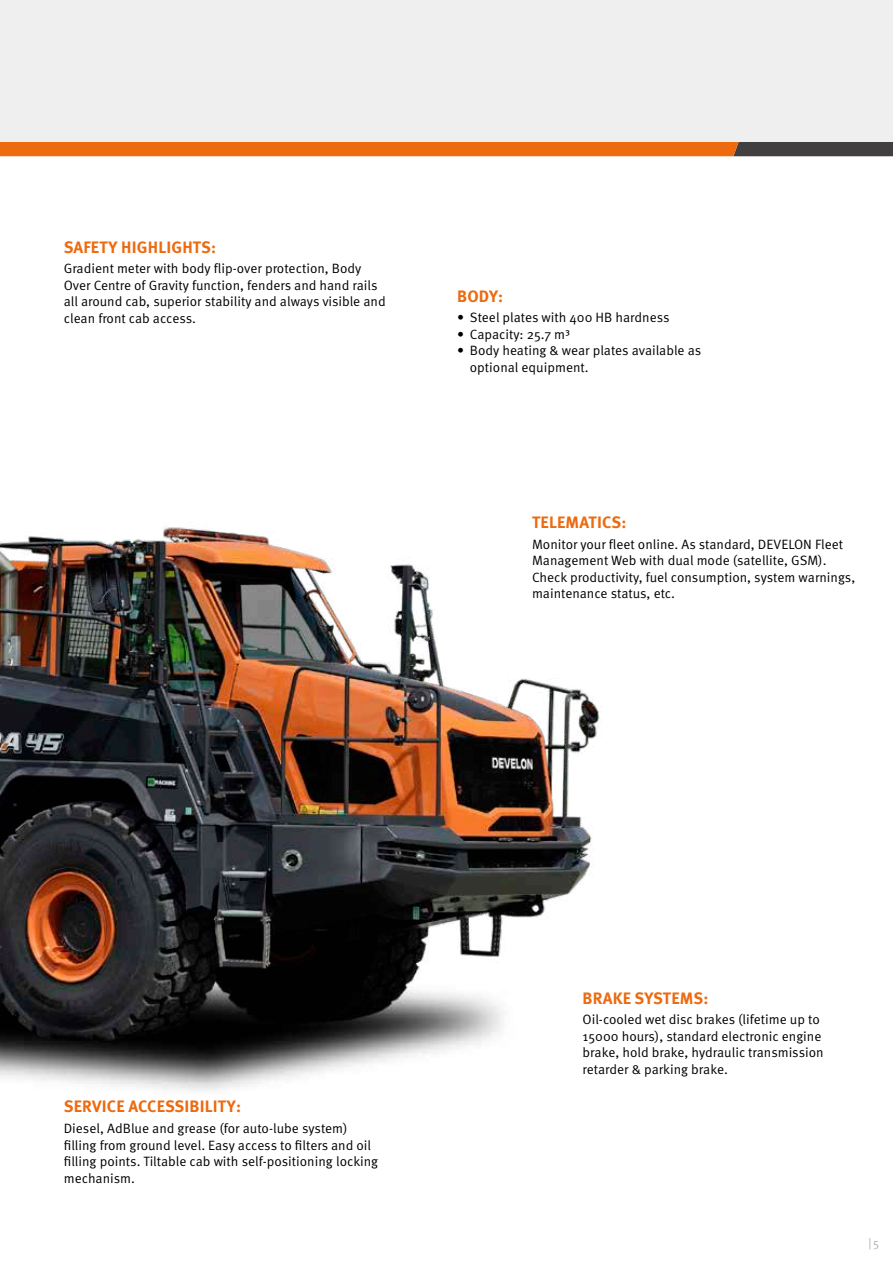
<style>
.page{position:relative;width:893px;height:1263px;background:#fff}
.page>*{position:absolute;margin:0;border:0;box-sizing:border-box;transform-origin:0 0}
.t1{font:700 16.5px "Meta Pro";letter-spacing:.01em;color:#ed6a0f}
.t2{font:13.5px/16.5px "Meta Pro Norm";color:#000}
.t3{font:12px "Meta Pro Norm";color:#b2b2b2}
</style>
<div class="page">
<svg style="left:0;top:141px;width:893px;height:15px;background:#d16b26"></svg>
<div style="left:0;top:0;width:893px;height:141px;background:#efefef"></div>
<img style="left:0;top:526px;width:600px;height:565px">
<p class="t1" style="left:64px;top:234px;width:154px">SAFETY HIGHLIGHTS:</p>
<p class="t2" style="left:64px;top:260px;width:324px">Gradient meter with body flip-over protection, Body Over Centre of Gravity function, fenders and hand rails all around cab, superior stability and always visible and clean front cab access.</p>
<p class="t1" style="left:457px;top:283px;width:48px">BODY:</p>
<p class="t2" style="left:457px;top:309px;width:214px">• Steel plates with 400 HB hardness</p>
<p class="t2" style="left:457px;top:325px;width:115px">• Capacity: 25.7 m3</p>
<p class="t2" style="left:470px;top:342px;width:233px;text-indent:-13px">• Body heating &amp; wear plates available as optional equipment.</p>
<p class="t1" style="left:532px;top:509px;width:96px">TELEMATICS:</p>
<p class="t2" style="left:532px;top:535px;width:325px">Monitor your fleet online. As standard, DEVELON Fleet Management Web with dual mode (satellite, GSM).<br>Check productivity, fuel consumption, system warnings, maintenance status, etc.</p>
<p class="t1" style="left:64px;top:1094px;width:179px">SERVICE ACCESSIBILITY:</p>
<p class="t2" style="left:64px;top:1119px;width:316px">Diesel, AdBlue and grease (for auto-lube system) filling from ground level. Easy access to filters and oil filling points. Tiltable cab with self-positioning locking mechanism.</p>
<p class="t1" style="left:583px;top:985px;width:127px">BRAKE SYSTEMS:</p>
<p class="t2" style="left:583px;top:1010px;width:243px">Oil-cooled wet disc brakes (lifetime up to 15000 hours), standard electronic engine brake, hold brake, hydraulic transmission retarder &amp; parking brake.</p>
<p class="t3" style="left:868px;top:1233px;width:12px">| 5</p>
</div>
